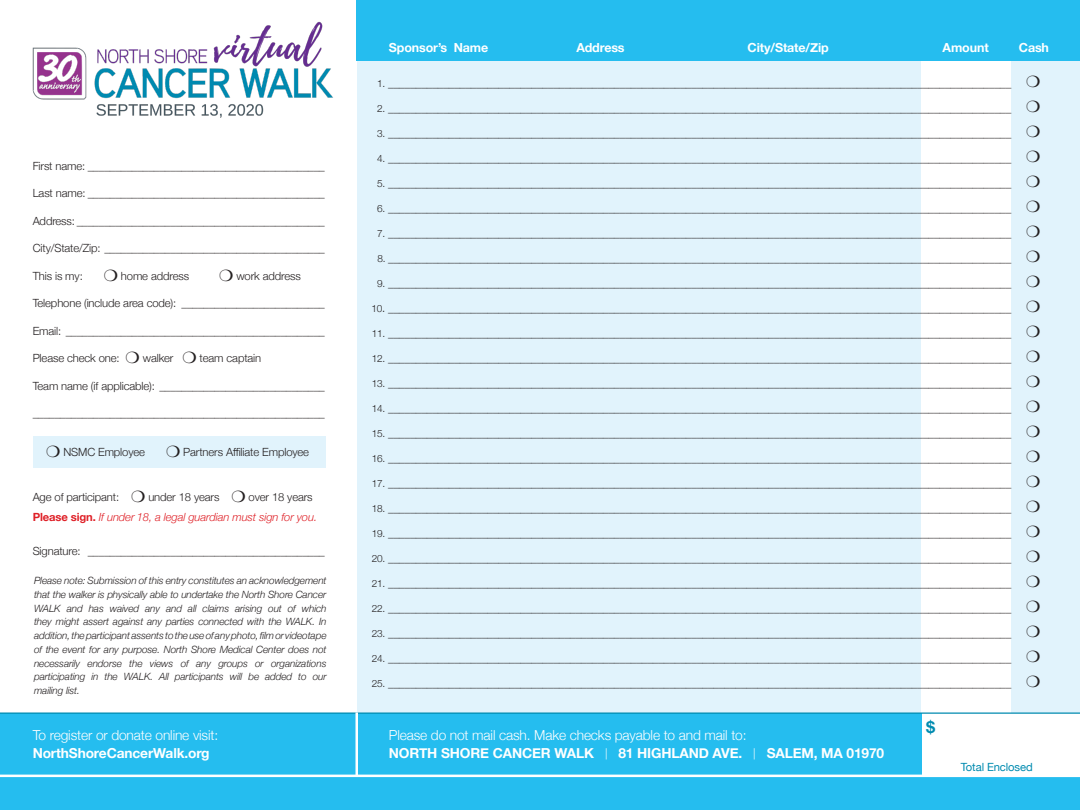
<style>
.page{position:relative;width:1080px;height:810px;background:#fff}
.page>*{position:absolute;margin:0;border:0;box-sizing:border-box;transform-origin:0 0}
.t1{font:700 16.25px "Helvetica Neue";color:#008bb0}
.t2{font:300 13.75px/18.8px "Helvetica Neue";letter-spacing:-.01em;color:#fff}
.t3{font:700 13.75px "Helvetica Neue";letter-spacing:-.01em;color:#fff}
.t4{font:700 12.5px "Helvetica Neue";letter-spacing:-.01em;color:#fff}
.t5{font:300 11.25px "Helvetica Neue";letter-spacing:-.01em;color:#231f20}
.t6{font:italic 300 11.25px "Helvetica Neue";letter-spacing:-.01em;color:#df2027}
.t7{font:11.25px "Helvetica Neue";letter-spacing:-.01em;color:#008bb0}
.t8{font:italic 300 10px/13.8px "Helvetica Neue";letter-spacing:-.01em;color:#231f20;text-align:justify}
.s1{font-weight:700;font-style:normal}
.s2{font-weight:700}
.s3{font-size:10px}
.s4{font-weight:300;font-size:11.25px}
</style>
<div class="page">
<div style="left:357px;top:35px;width:723px;height:678px;background:#e1f3fc"></div>
<div style="left:922px;top:45px;width:89px;height:668px;background:#fff"></div>
<div style="left:33px;top:437px;width:292px;height:31px;background:#e1f3fc"></div>
<svg style="left:0;top:712px;width:1080px;height:63px;background:#46c6f0"></svg>
<div style="left:357px;top:0;width:723px;height:60px;background:#25bdef"></div>
<hr style="left:355px;top:712px;width:3px;height:65px;background:#fff">
<div style="left:0;top:775px;width:1080px;height:35px;background:#25bdef"></div>
<img style="left:32px;top:21px;width:301px;height:97px">
<hr style="left:0;top:775px;width:1080px;height:2px;background:#fff">
<p class="t5" style="left:33px;top:157px;width:294px">First name: ___________________________________________</p>
<p class="t5" style="left:33px;top:184px;width:294px">Last name: ___________________________________________</p>
<p class="t5" style="left:33px;top:212px;width:294px">Address: _____________________________________________</p>
<p class="t5" style="left:33px;top:239px;width:294px">City/State/Zip: ________________________________________</p>
<p class="t5" style="left:33px;top:267px;width:52px">This is my:</p>
<p class="t5" style="left:121px;top:267px;width:70px">home address</p>
<p class="t5" style="left:236px;top:267px;width:66px">work address</p>
<p class="t5" style="left:33px;top:294px;width:294px">Telephone (include area code): __________________________</p>
<p class="t5" style="left:33px;top:322px;width:294px">Email: _______________________________________________</p>
<p class="t5" style="left:33px;top:349px;width:88px">Please check one:</p>
<p class="t5" style="left:143px;top:349px;width:32px">walker</p>
<p class="t5" style="left:200px;top:349px;width:63px">team captain</p>
<p class="t5" style="left:33px;top:377px;width:294px">Team name (if applicable): ______________________________</p>
<p class="t5" style="left:33px;top:404px;width:294px">_____________________________________________________</p>
<p class="t5" style="left:63px;top:443px;width:83px">NSMC Employee</p>
<p class="t5" style="left:183px;top:443px;width:127px">Partners Affiliate Employee</p>
<p class="t5" style="left:33px;top:488px;width:88px">Age of participant:</p>
<p class="t5" style="left:148px;top:488px;width:73px">under 18 years</p>
<p class="t5" style="left:249px;top:488px;width:66px">over 18 years</p>
<p class="t6" style="left:33px;top:508px;width:286px"><span class="s1">Please sign.</span> If under 18, a legal guardian must sign for you.</p>
<p class="t5" style="left:33px;top:542px;width:294px">Signature: ___________________________________________</p>
<p class="t8" style="left:34px;top:573px;width:294px">Please note: Submission of this entry constitutes an acknowledgement</p>
<p class="t8" style="left:34px;top:587px;width:294px">that the walker is physically able to undertake the North Shore Cancer</p>
<p class="t8" style="left:34px;top:600px;width:294px">WALK and has waived any and all claims arising out of which they might assert against any parties connected with the WALK. In addition, the participant assents to the use of any photo, film or videotape of the event for any purpose. North Shore Medical Center does not necessarily endorse the views of any groups or organizations participating in the WALK. All participants will be added to our mailing list.</p>
<p class="t2" style="left:33px;top:724px;width:187px">To register or donate online visit:<br><span class="s2">NorthShoreCancerWalk.org</span></p>
<p class="t4" style="left:389px;top:38px;width:101px">Sponsor’s Name</p>
<p class="t4" style="left:576px;top:38px;width:50px">Address</p>
<p class="t4" style="left:748px;top:38px;width:83px">City/State/Zip</p>
<p class="t4" style="left:943px;top:38px;width:48px">Amount</p>
<p class="t4" style="left:1019px;top:38px;width:32px">Cash</p>
<p class="t5" style="left:377px;top:74px;width:636px"><span class="s3">1.</span> _________________________________________________________________________________________________________________</p>
<p class="t5" style="left:377px;top:99px;width:636px"><span class="s3">2.</span> _________________________________________________________________________________________________________________</p>
<p class="t5" style="left:377px;top:124px;width:636px"><span class="s3">3.</span> _________________________________________________________________________________________________________________</p>
<p class="t5" style="left:377px;top:149px;width:636px"><span class="s3">4.</span> _________________________________________________________________________________________________________________</p>
<p class="t5" style="left:377px;top:174px;width:636px"><span class="s3">5.</span> _________________________________________________________________________________________________________________</p>
<p class="t5" style="left:377px;top:199px;width:636px"><span class="s3">6.</span> _________________________________________________________________________________________________________________</p>
<p class="t5" style="left:377px;top:224px;width:636px"><span class="s3">7.</span> _________________________________________________________________________________________________________________</p>
<p class="t5" style="left:377px;top:249px;width:635px"><span class="s3">8.</span> _________________________________________________________________________________________________________________</p>
<p class="t5" style="left:377px;top:274px;width:636px"><span class="s3">9.</span> _________________________________________________________________________________________________________________</p>
<p class="t5" style="left:371px;top:299px;width:641px"><span class="s3">10</span>. _________________________________________________________________________________________________________________</p>
<p class="t5" style="left:372px;top:324px;width:641px"><span class="s3">11.</span> _________________________________________________________________________________________________________________</p>
<p class="t5" style="left:372px;top:349px;width:641px"><span class="s3">12.</span> _________________________________________________________________________________________________________________</p>
<p class="t5" style="left:372px;top:374px;width:641px"><span class="s3">13.</span> _________________________________________________________________________________________________________________</p>
<p class="t5" style="left:372px;top:399px;width:641px"><span class="s3">14.</span> _________________________________________________________________________________________________________________</p>
<p class="t5" style="left:372px;top:424px;width:641px"><span class="s3">15.</span> _________________________________________________________________________________________________________________</p>
<p class="t5" style="left:372px;top:449px;width:641px"><span class="s3">16.</span> _________________________________________________________________________________________________________________</p>
<p class="t5" style="left:372px;top:474px;width:641px"><span class="s3">17.</span> _________________________________________________________________________________________________________________</p>
<p class="t5" style="left:372px;top:499px;width:641px"><span class="s3">18.</span> _________________________________________________________________________________________________________________</p>
<p class="t5" style="left:372px;top:524px;width:641px"><span class="s3">19.</span> _________________________________________________________________________________________________________________</p>
<p class="t5" style="left:372px;top:549px;width:641px"><span class="s3">20.</span> _________________________________________________________________________________________________________________</p>
<p class="t5" style="left:372px;top:574px;width:641px"><span class="s3">21.</span> _________________________________________________________________________________________________________________</p>
<p class="t5" style="left:372px;top:599px;width:641px"><span class="s3">22.</span> _________________________________________________________________________________________________________________</p>
<p class="t5" style="left:372px;top:624px;width:641px"><span class="s3">23.</span> _________________________________________________________________________________________________________________</p>
<p class="t5" style="left:372px;top:649px;width:641px"><span class="s3">24.</span> _________________________________________________________________________________________________________________</p>
<p class="t5" style="left:372px;top:674px;width:641px"><span class="s3">25.</span> _________________________________________________________________________________________________________________</p>
<p class="t2" style="left:389px;top:724px;width:359px">Please do not mail cash. Make checks payable to and mail to:</p>
<p class="t3" style="left:389px;top:743px;width:497px">NORTH SHORE CANCER WALK <span class="s4">|</span> 81 HIGHLAND AVE. <span class="s4">|</span> SALEM, MA 01970</p>
<p class="t1" style="left:926px;top:714px;width:11px">$</p>
<p class="t7" style="left:961px;top:759px;width:73px">Total Enclosed</p>
</div>
